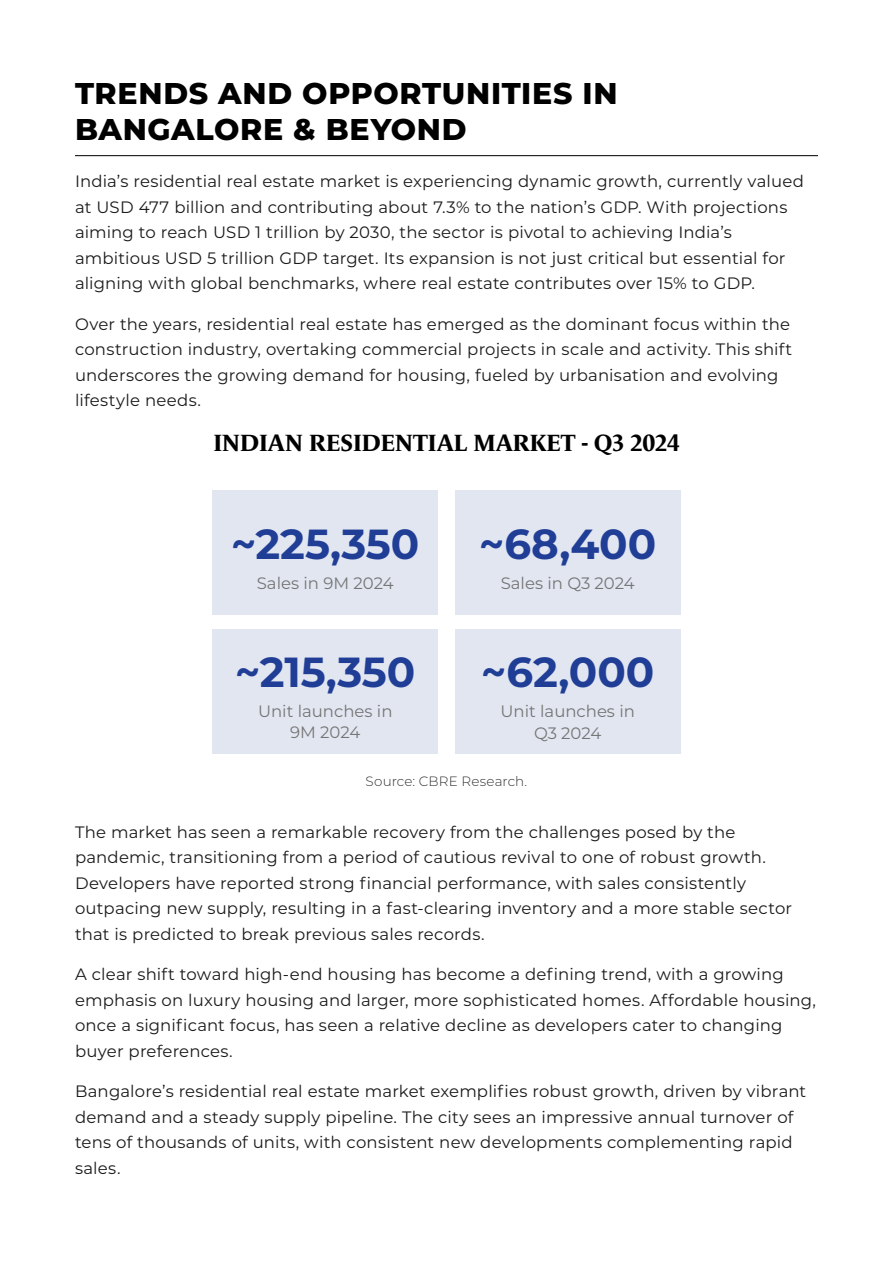
<style>
.page{position:relative;width:893px;height:1263px;background:#fff}
.page>*{position:absolute;margin:0;border:0;box-sizing:border-box;transform-origin:0 0}
.t1{font:700 42px "Montserrat";color:#203e96}
.t2{font:800 30px/36px "Montserrat";letter-spacing:.025em;color:#000}
.t3{font:700 24px "Le Monde Journal Std";color:#000}
.t4{font:16.5px/25.5px "Montserrat";letter-spacing:.01em;color:#1a1a1a}
.t5{font:16.5px/21px "Montserrat";color:#757575;text-align:center}
.t6{font:300 13.5px "Montserrat";letter-spacing:.005em;color:#333}
</style>
<div class="page">
<hr style="left:75px;top:155px;width:743px;height:1px;background:#1a1a1a">
<div style="left:212px;top:490px;width:226px;height:125px;background:#e2e6f1"></div>
<div style="left:455px;top:490px;width:225px;height:125px;background:#e2e6f1"></div>
<div style="left:212px;top:629px;width:226px;height:125px;background:#e2e6f1"></div>
<div style="left:455px;top:629px;width:225px;height:125px;background:#e2e6f1"></div>
<h2 class="t2" style="left:75px;top:74px;width:544px">TRENDS AND OPPORTUNITIES IN<br>BANGALORE &amp; BEYOND</h2>
<p class="t4" style="left:75px;top:168px;width:730px">India’s residential real estate market is experiencing dynamic growth, currently valued at USD 477 billion and contributing about 7.3% to the nation’s GDP. With projections aiming to reach USD 1 trillion by 2030, the sector is pivotal to achieving India’s ambitious USD 5 trillion GDP target. Its expansion is not just critical but essential for aligning with global benchmarks, where real estate contributes over 15% to GDP.</p>
<p class="t4" style="left:75px;top:310px;width:719px">Over the years, residential real estate has emerged as the dominant focus within the construction industry, overtaking commercial projects in scale and activity. This shift underscores the growing demand for housing, fueled by urbanisation and evolving lifestyle needs.</p>
<h3 class="t3" style="left:213px;top:429px;width:468px">INDIAN RESIDENTIAL MARKET - Q3 2024</h3>
<h1 class="t1" style="left:231px;top:514px;width:190px">~225,350</h1>
<p class="t5" style="left:257px;top:572px;width:138px">Sales in 9M 2024</p>
<h1 class="t1" style="left:235px;top:642px;width:182px">~215,350</h1>
<p class="t5" style="left:258px;top:700px;width:136px">Unit launches in<br>9M 2024</p>
<h1 class="t1" style="left:479px;top:514px;width:179px">~68,400</h1>
<p class="t5" style="left:501px;top:572px;width:135px">Sales in Q3 2024</p>
<h1 class="t1" style="left:481px;top:641px;width:175px">~62,000</h1>
<p class="t5" style="left:500px;top:699px;width:136px;line-height:22.5px">Unit launches in<br>Q3 2024</p>
<p class="t6" style="left:366px;top:772px;width:163px">Source: CBRE Research.</p>
<p class="t4" style="left:75px;top:819px;width:719px">The market has seen a remarkable recovery from the challenges posed by the pandemic, transitioning from a period of cautious revival to one of robust growth.<br>Developers have reported strong financial performance, with sales consistently outpacing new supply, resulting in a fast-clearing inventory and a more stable sector that is predicted to break previous sales records.</p>
<p class="t4" style="left:75px;top:961px;width:742px">A clear shift toward high-end housing has become a defining trend, with a growing emphasis on luxury housing and larger, more sophisticated homes. Affordable housing, once a significant focus, has seen a relative decline as developers cater to changing buyer preferences.</p>
<p class="t4" style="left:75px;top:1078px;width:733px">Bangalore’s residential real estate market exemplifies robust growth, driven by vibrant demand and a steady supply pipeline. The city sees an impressive annual turnover of tens of thousands of units, with consistent new developments complementing rapid sales.</p>
</div>
